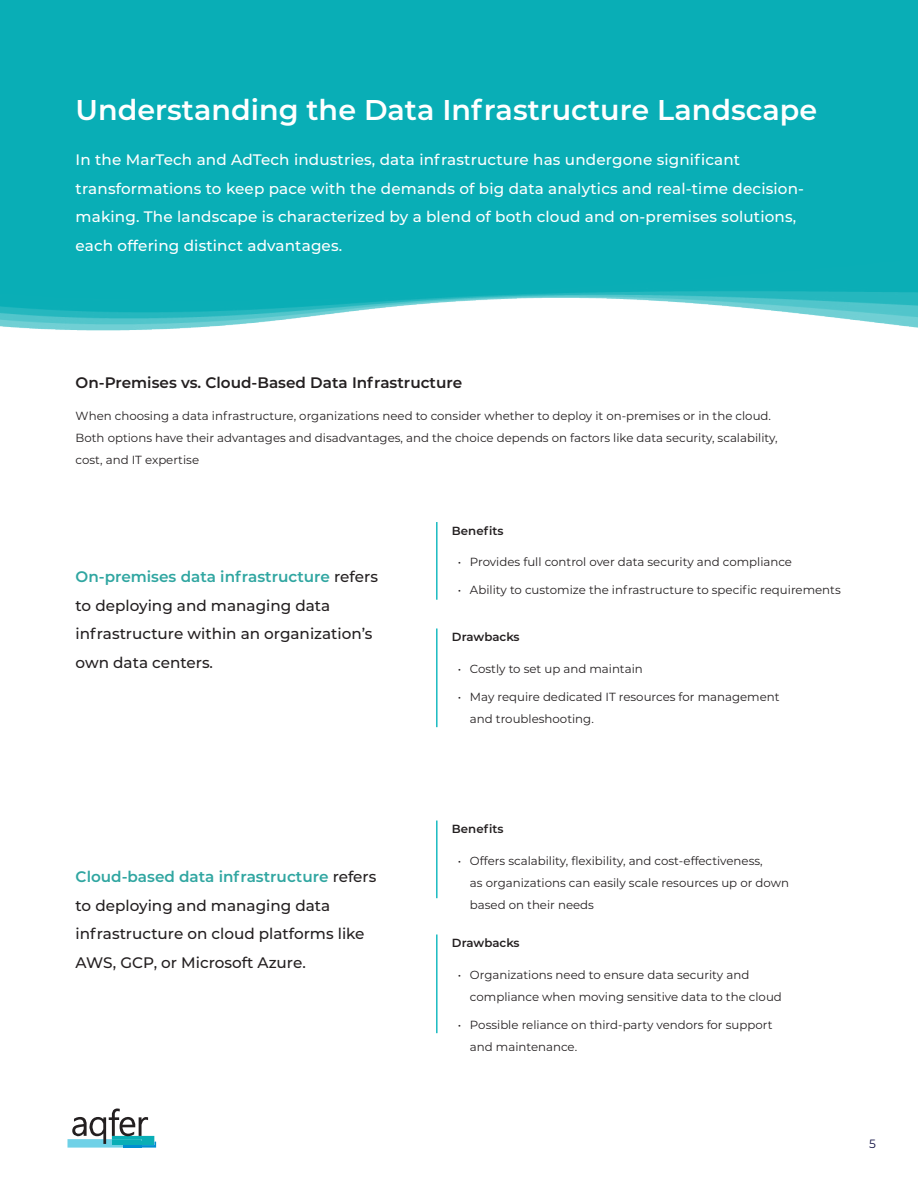
<style>
.page{position:relative;width:918px;height:1188px;background:#fff}
.page>*{position:absolute;margin:0;border:0;box-sizing:border-box;transform-origin:0 0}
.body_text{font:600 28.65px "Montserrat";color:#fff}
.body_text-2{font:500 15.3px/28.5px "Montserrat";color:#231f20}
.body_text-3{font:600 15.3px "Montserrat";color:#231f20}
.body_text-4{font:500 15.15px/28.7px "Montserrat";letter-spacing:.01em;color:#fff}
.t1{font:12px "Montserrat";color:#114}
.body_text-5{font:11.7px/22.2px "Montserrat";color:#231f20}
.body_text-6{font:600 11.7px "Montserrat";color:#231f20}
.s1{font-weight:600;color:#30a6a1}
</style>
<div class="page">
<svg style="left:68px;top:1109px;width:88px;height:39px"></svg>
<img style="left:0;top:0;width:918px;height:331px">
<hr style="left:436px;top:522px;width:1px;height:78px;background:#00b3ba">
<hr style="left:436px;top:628px;width:1px;height:99px;background:#00b3ba">
<hr style="left:436px;top:821px;width:1px;height:77px;background:#00b3ba">
<hr style="left:436px;top:934px;width:1px;height:99px;background:#00b3ba">
<p class="body_text" style="left:76px;top:90px;width:743px">Understanding the Data Infrastructure Landscape</p>
<p class="body_text-4" style="left:76px;top:145px;width:730px">In the MarTech and AdTech industries, data infrastructure has undergone significant transformations to keep pace with the demands of big data analytics and real-time decision&shy;making. The landscape is characterized by a blend of both cloud and on-premises solutions, each offering distinct advantages.</p>
<p class="body_text-3" style="left:76px;top:372px;width:388px">On-Premises vs. Cloud-Based Data Infrastructure</p>
<p class="body_text-5" style="left:76px;top:404px;width:704px">When choosing a data infrastructure, organizations need to consider whether to deploy it on-premises or in the cloud.<br>Both options have their advantages and disadvantages, and the choice depends on factors like data security, scalability, cost, and IT expertise</p>
<p class="body_text-2" style="left:76px;top:562px;width:304px"><span class="s1">On-premises data infrastructure</span> refers to deploying and managing data infrastructure within an organization’s own data centers.</p>
<p class="body_text-6" style="left:452px;top:522px;width:53px">Benefits</p>
<p class="body_text-5" style="left:458px;top:550px;width:336px">• Provides full control over data security and compliance</p>
<p class="body_text-5" style="left:458px;top:579px;width:384px">• Ability to customize the infrastructure to specific requirements</p>
<p class="body_text-6" style="left:452px;top:629px;width:69px">Drawbacks</p>
<p class="body_text-5" style="left:458px;top:657px;width:186px">• Costly to set up and maintain</p>
<p class="body_text-5" style="left:470px;top:685px;width:311px;text-indent:-12px">• May require dedicated IT resources for management and troubleshooting.</p>
<p class="body_text-2" style="left:76px;top:862px;width:302px"><span class="s1">Cloud-based data infrastructure</span> refers to deploying and managing data infrastructure on cloud platforms like AWS, GCP, or Microsoft Azure.</p>
<p class="body_text-6" style="left:452px;top:821px;width:53px">Benefits</p>
<p class="body_text-5" style="left:470px;top:849px;width:321px;text-indent:-12px">• Offers scalability, flexibility, and cost-effectiveness,<br>as organizations can easily scale resources up or down based on their needs</p>
<p class="body_text-6" style="left:452px;top:935px;width:69px">Drawbacks</p>
<p class="body_text-5" style="left:470px;top:963px;width:313px;text-indent:-12px">• Organizations need to ensure data security and compliance when moving sensitive data to the cloud</p>
<p class="body_text-5" style="left:470px;top:1013px;width:304px;text-indent:-12px">• Possible reliance on third-party vendors for support and maintenance.</p>
<p class="t1" style="left:869px;top:1135px;width:8px">5</p>
</div>
